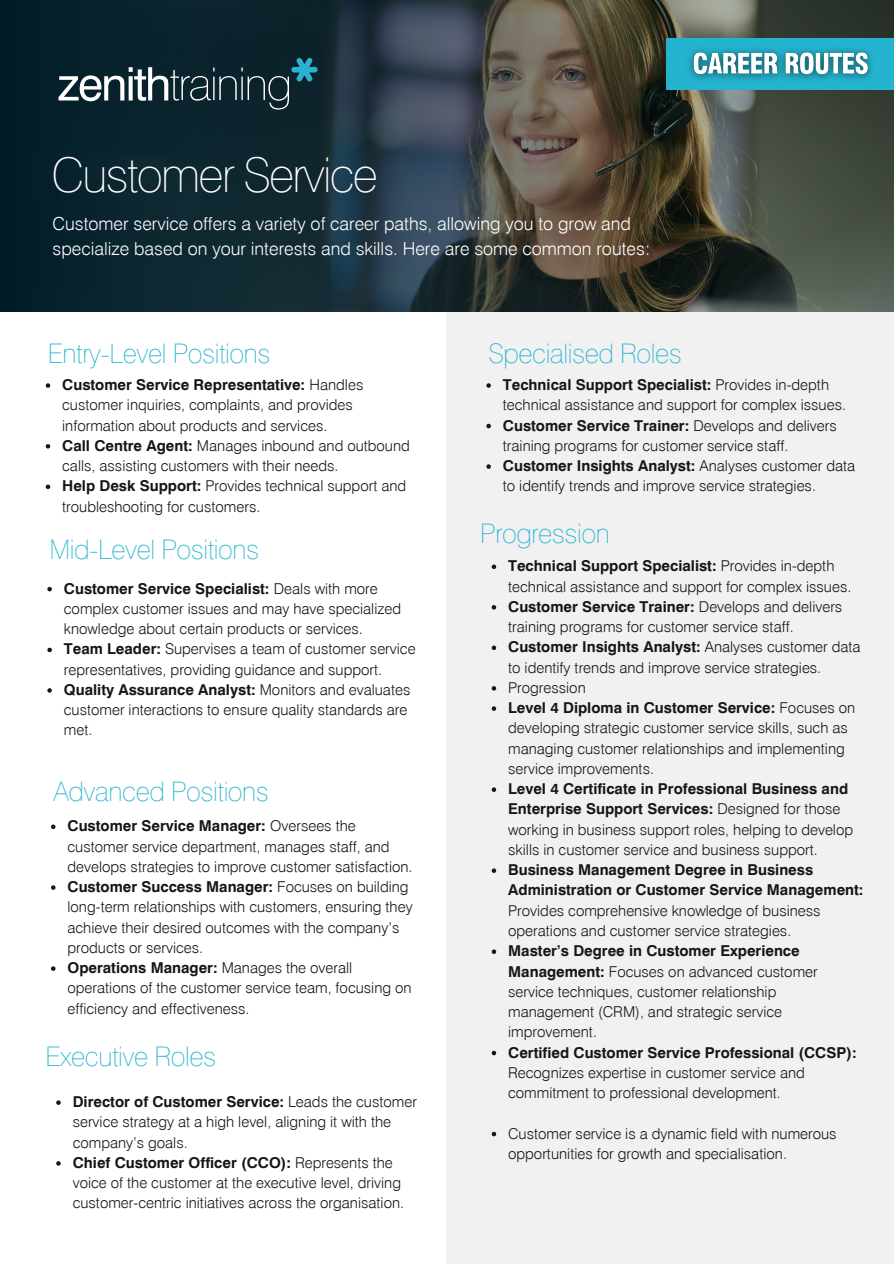
<style>
.page{position:relative;width:894px;height:1264px;background:#fff}
.page>*{position:absolute;margin:0;border:0;box-sizing:border-box;transform-origin:0 0}
.t1{font:100 48px "Swiss 721 Devanagari";letter-spacing:-.035em;color:#fff}
.t2{font:100 27px "Swiss 721 BT";letter-spacing:-.015em;color:#24b4cf}
.t3{font:300 18px/24.8px "Swiss 721 BT";color:#fff}
.t4{font:300 15px/20.2px "Swiss 721 BT";color:#161616}
.s1{font-weight:700}
</style>
<div class="page">
<div style="left:446px;top:312px;width:447px;height:951px;background:#f1f1f1"></div>
<img style="left:673px;top:0;width:220px;height:312px">
<svg style="left:0;top:0;width:673px;height:312px;background:#283539"></svg>
<svg style="left:58px;top:57px;width:259px;height:52px;background:#2d454e"></svg>
<div style="left:666px;top:39px;width:227px;height:51px;background:#24b4cf"></div>
<svg style="left:46px;top:383px;width:4px;height:5px"></svg>
<svg style="left:46px;top:444px;width:4px;height:4px"></svg>
<svg style="left:46px;top:484px;width:4px;height:5px"></svg>
<img style="left:689px;top:49px;width:183px;height:31px">
<svg style="left:47px;top:587px;width:5px;height:4px"></svg>
<svg style="left:47px;top:647px;width:5px;height:5px"></svg>
<svg style="left:47px;top:688px;width:5px;height:4px"></svg>
<svg style="left:51px;top:824px;width:4px;height:5px"></svg>
<svg style="left:51px;top:885px;width:4px;height:4px"></svg>
<svg style="left:51px;top:966px;width:4px;height:4px"></svg>
<svg style="left:56px;top:1100px;width:5px;height:4px"></svg>
<svg style="left:56px;top:1161px;width:5px;height:4px"></svg>
<svg style="left:491px;top:564px;width:5px;height:5px"></svg>
<svg style="left:491px;top:605px;width:5px;height:4px"></svg>
<svg style="left:491px;top:645px;width:5px;height:5px"></svg>
<svg style="left:491px;top:686px;width:5px;height:4px"></svg>
<svg style="left:491px;top:706px;width:5px;height:5px"></svg>
<svg style="left:491px;top:787px;width:5px;height:5px"></svg>
<svg style="left:491px;top:868px;width:5px;height:5px"></svg>
<svg style="left:491px;top:949px;width:5px;height:5px"></svg>
<svg style="left:491px;top:1050px;width:5px;height:5px"></svg>
<svg style="left:491px;top:1131px;width:5px;height:5px"></svg>
<svg style="left:486px;top:383px;width:4px;height:5px"></svg>
<svg style="left:486px;top:424px;width:4px;height:4px"></svg>
<svg style="left:486px;top:464px;width:4px;height:5px"></svg>
<h4 class="t1" style="left:51px;top:148px;width:328px">Customer Service</h4>
<h3 class="t3" style="left:53px;top:211px;width:599px">Customer service offers a variety of career paths, allowing you to grow and specialize based on your interests and skills. Here are some common routes:</h3>
<p class="t2" style="left:48px;top:336px;width:224px">Entry-Level Positions</p>
<p class="t4" style="left:62px;top:374px;width:302px"><span class="s1">Customer Service Representative:</span> Handles customer inquiries, complaints, and provides information about products and services.</p>
<p class="t4" style="left:62px;top:435px;width:349px"><span class="s1">Call Centre Agent:</span> Manages inbound and outbound calls, assisting customers with their needs.</p>
<h1 class="t4" style="left:62px;top:476px;width:345px"><span class="s1">Help Desk Support:</span> Provides technical support and troubleshooting for customers.</h1>
<p class="t2" style="left:49px;top:533px;width:211px">Mid-Level Positions</p>
<p class="t4" style="left:64px;top:578px;width:338px"><span class="s1">Customer Service Specialist:</span> Deals with more complex customer issues and may have specialized knowledge about certain products or services.</p>
<p class="t4" style="left:64px;top:639px;width:353px"><span class="s1">Team Leader:</span> Supervises a team of customer service representatives, providing guidance and support.</p>
<h3 class="t4" style="left:64px;top:679px;width:348px"><span class="s1">Quality Assurance Analyst:</span> Monitors and evaluates customer interactions to ensure quality standards are met.</h3>
<p class="t2" style="left:53px;top:774px;width:217px">Advanced Positions</p>
<p class="t4" style="left:67px;top:815px;width:346px"><span class="s1">Customer Service Manager:</span> Oversees the customer service department, manages staff, and develops strategies to improve customer satisfaction.</p>
<p class="t4" style="left:67px;top:876px;width:346px"><span class="s1">Customer Success Manager:</span> Focuses on building long-term relationships with customers, ensuring they achieve their desired outcomes with the company’s products or services.</p>
<h3 class="t4" style="left:67px;top:957px;width:345px"><span class="s1">Operations Manager:</span> Manages the overall operations of the customer service team, focusing on efficiency and effectiveness.</h3>
<h3 class="t2" style="left:45px;top:1040px;width:172px">Executive Roles</h3>
<p class="t4" style="left:73px;top:1091px;width:345px"><span class="s1">Director of Customer Service:</span> Leads the customer service strategy at a high level, aligning it with the company’s goals.</p>
<p class="t4" style="left:73px;top:1152px;width:333px"><span class="s1">Chief Customer Officer (CCO):</span> Represents the voice of the customer at the executive level, driving customer-centric initiatives across the organisation.</p>
<p class="t2" style="left:488px;top:336px;width:195px">Specialised Roles</p>
<p class="t4" style="left:502px;top:374px;width:344px"><span class="s1">Technical Support Specialist:</span> Provides in-depth technical assistance and support for complex issues.</p>
<p class="t4" style="left:502px;top:415px;width:335px"><span class="s1">Customer Service Trainer:</span> Develops and delivers training programs for customer service staff.</p>
<p class="t4" style="left:502px;top:455px;width:354px"><span class="s1">Customer Insights Analyst:</span> Analyses customer data to identify trends and improve service strategies.</p>
<p class="t2" style="left:480px;top:517px;width:131px">Progression</p>
<p class="t4" style="left:508px;top:555px;width:344px"><span class="s1">Technical Support Specialist:</span> Provides in-depth technical assistance and support for complex issues.</p>
<p class="t4" style="left:508px;top:596px;width:335px"><span class="s1">Customer Service Trainer:</span> Develops and delivers training programs for customer service staff.</p>
<h3 class="t4" style="left:508px;top:636px;width:354px"><span class="s1">Customer Insights Analyst:</span> Analyses customer data to identify trends and improve service strategies.</h3>
<p class="t4" style="left:508px;top:677px;width:79px">Progression</p>
<p class="t4" style="left:508px;top:697px;width:348px"><span class="s1">Level 4 Diploma in Customer Service:</span> Focuses on developing strategic customer service skills, such as managing customer relationships and implementing service improvements.</p>
<p class="t4" style="left:508px;top:778px;width:346px"><span class="s1">Level 4 Certificate in Professional Business and Enterprise Support Services:</span> Designed for those working in business support roles, helping to develop skills in customer service and business support.</p>
<h3 class="t4" style="left:508px;top:859px;width:357px"><span class="s1">Business Management Degree in Business Administration or Customer Service Management:<br></span>Provides comprehensive knowledge of business operations and customer service strategies.</h3>
<p class="t4" style="left:508px;top:940px;width:311px"><span class="s1">Master’s Degree in Customer Experience Management:</span> Focuses on advanced customer service techniques, customer relationship management (CRM), and strategic service improvement.</p>
<p class="t4" style="left:508px;top:1041px;width:350px"><span class="s1">Certified Customer Service Professional (CCSP):<br></span>Recognizes expertise in customer service and commitment to professional development.</p>
<p class="t4" style="left:508px;top:1122px;width:330px">Customer service is a dynamic field with numerous opportunities for growth and specialisation.</p>
</div>
